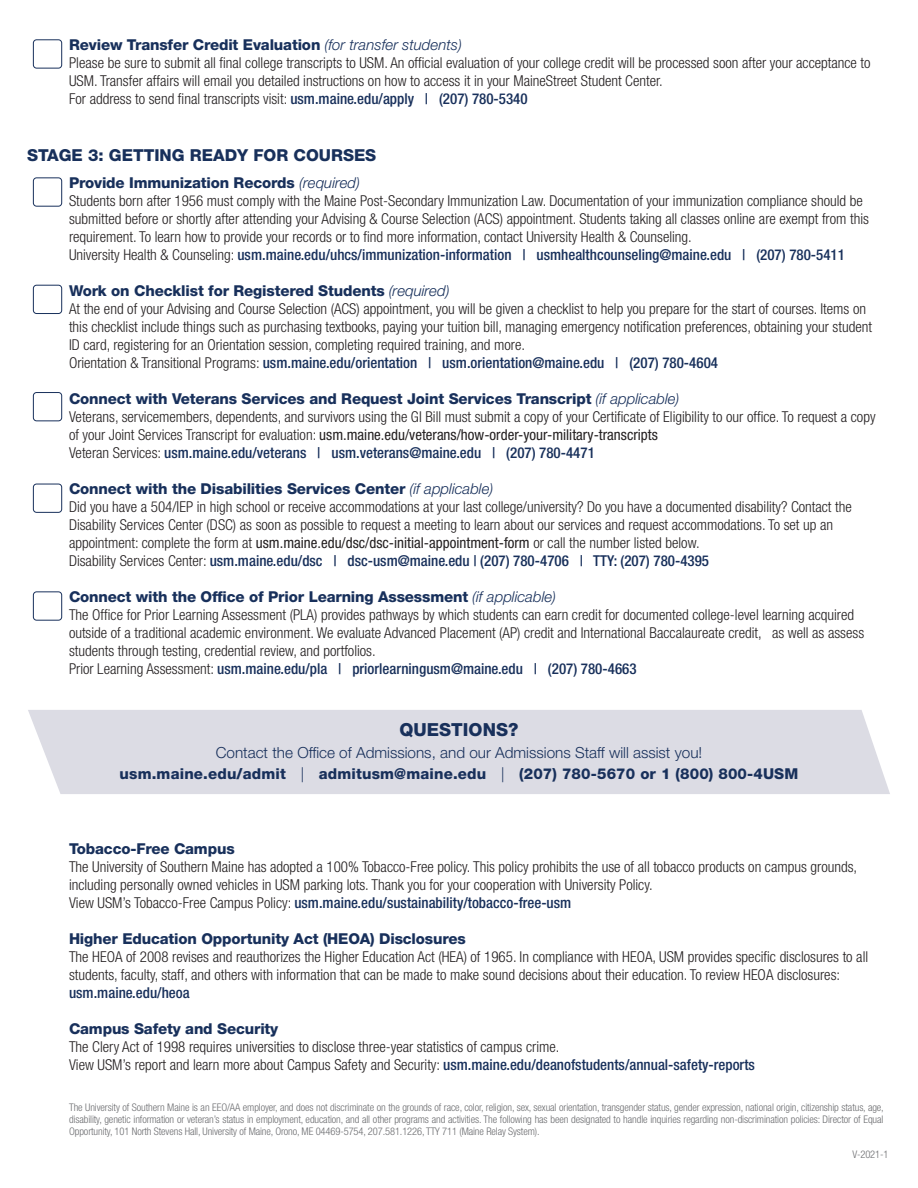
<style>
.page{position:relative;width:918px;height:1188px;background:#fff}
.page>*{position:absolute;margin:0;border:0;box-sizing:border-box;transform-origin:0 0}
.t1{font:800 18px "Helvetica Neue LT Std";color:#18305b}
.t2{font:800 16.5px "Helvetica Neue LT Std";color:#18305b}
.t3{font:300 15.3px "Helvetica Neue LT Std";color:#18305b}
.t4{font:300 condensed 15px/18px "Helvetica Neue LT Std";color:#231f20}
.t5{font:800 15px "Helvetica Neue LT Std";letter-spacing:-.01em;color:#18305b}
.t6{font:800 15px "Helvetica Neue LT Std";letter-spacing:.01em;color:#18305b}
.t7{font:500 condensed 15px "Helvetica Neue LT Std";color:#18305b}
.t8{font:300 condensed 10.5px/12px "Helvetica Neue LT Std";letter-spacing:-.01em;color:#6c6d70;text-align:justify}
.s1{font-weight:800;font-stretch:normal;color:#18305b}
.s2{font-style:italic;font-stretch:normal;color:#18305b}
.s3{font-weight:500;color:#18305b}
.s4{font-weight:400}
.s5{font-weight:300}
</style>
<div class="page">
<div style="left:28px;top:710px;width:862px;height:84px;background:#dcdce4"></div>
<div style="left:33px;top:177px;width:29px;height:30px;border:1px solid #18305b;border-radius:3px"></div>
<div style="left:33px;top:285px;width:29px;height:29px;border:1px solid #18305b;border-radius:3px"></div>
<div style="left:33px;top:392px;width:29px;height:29px;border:1px solid #18305b;border-radius:3px"></div>
<div style="left:33px;top:484px;width:29px;height:29px;border:1px solid #18305b;border-radius:3px"></div>
<div style="left:33px;top:591px;width:29px;height:30px;border:1px solid #18305b;border-radius:3px"></div>
<div style="left:33px;top:39px;width:29px;height:29px;border:1px solid #18305b;border-radius:3px"></div>
<p class="t4" style="left:69px;top:36px;width:803px"><span class="s1">Review Transfer Credit Evaluation</span> <span class="s2">(for transfer students)<br></span>Please be sure to submit all final college transcripts to USM. An official evaluation of your college credit will be processed soon after your acceptance to USM. Transfer affairs will email you detailed instructions on how to access it in your MaineStreet Student Center.<br>For address to send final transcripts visit: <span class="s3">usm.maine.edu/apply | (207) 780-5340</span></p>
<p class="t2" style="left:27px;top:145px;width:351px">STAGE 3: GETTING READY FOR COURSES</p>
<p class="t4" style="left:69px;top:174px;width:801px"><span class="s1">Provide Immunization Records</span> <span class="s2">(required)<br></span>Students born after 1956 must comply with the Maine Post-Secondary Immunization Law. Documentation of your immunization compliance should be submitted before or shortly after attending your Advising &amp; Course Selection (ACS) appointment. Students taking all classes online are exempt from this requirement. To learn how to provide your records or to find more information, contact University Health &amp; Counseling.<br>University Health &amp; Counseling: <span class="s3">usm.maine.edu/uhcs/immunization-information | usmhealthcounseling@maine.edu | (207) 780-5411</span></p>
<p class="t4" style="left:69px;top:282px;width:805px"><span class="s1">Work on Checklist for Registered Students</span> <span class="s2">(required)<br></span>At the end of your Advising and Course Selection (ACS) appointment, you will be given a checklist to help you prepare for the start of courses. Items on this checklist include things such as purchasing textbooks, paying your tuition bill, managing emergency notification preferences, obtaining your student ID card, registering for an Orientation session, completing required training, and more.<br>Orientation &amp; Transitional Programs: <span class="s3">usm.maine.edu/orientation | usm.orientation@maine.edu | (207) 780-4604</span></p>
<p class="t4" style="left:69px;top:390px;width:808px"><span class="s1">Connect with Veterans Services and Request Joint Services Transcript</span> <span class="s2">(if applicable)<br></span>Veterans, servicemembers, dependents, and survivors using the GI Bill must submit a copy of your Certificate of Eligibility to our office. To request a copy of your Joint Services Transcript for evaluation: <span class="s4">usm.maine.edu/veterans/how-order-your-military-transcripts<br></span>Veteran Services: <span class="s3">usm.maine.edu/veterans | usm.veterans@maine.edu | (207) 780-4471</span></p>
<p class="t4" style="left:69px;top:480px;width:784px"><span class="s1">Connect with the Disabilities Services Center</span> <span class="s2">(if applicable)<br></span>Did you have a 504/IEP in high school or receive accommodations at your last college/university? Do you have a documented disability? Contact the Disability Services Center (DSC) as soon as possible to request a meeting to learn about our services and request accommodations. To set up an appointment: complete the form at <span class="s4">usm.maine.edu/dsc/dsc-initial-appointment-form</span> or call the number listed below.<br>Disability Services Center: <span class="s3">usm.maine.edu/dsc | dsc-usm@maine.edu | (207) 780-4706 | TTY: (207) 780-4395</span></p>
<p class="t4" style="left:69px;top:588px;width:797px"><span class="s1">Connect with the Office of Prior Learning Assessment</span> <span class="s2">(if applicable)<br></span>The Office for Prior Learning Assessment (PLA) provides pathways by which students can earn credit for documented college-level learning acquired outside of a traditional academic environment. We evaluate Advanced Placement (AP) credit and International Baccalaureate credit, as well as assess students through testing, credential review, and portfolios.<br>Prior Learning Assessment: <span class="s3">usm.maine.edu/pla | priorlearningusm@maine.edu | (207) 780-4663</span></p>
<p class="t1" style="left:400px;top:719px;width:120px">QUESTIONS?</p>
<p class="t3" style="left:216px;top:743px;width:488px">Contact the Office of Admissions, and our Admissions Staff will assist you!</p>
<p class="t6" style="left:120px;top:765px;width:680px">usm.maine.edu/admit <span class="s5">|</span> admitusm@maine.edu <span class="s5">|</span> (207) 780-5670 or 1 (800) 800-4USM</p>
<p class="t5" style="left:69px;top:840px;width:167px">Tobacco-Free Campus</p>
<p class="t4" style="left:69px;top:858px;width:790px">The University of Southern Maine has adopted a 100% Tobacco-Free policy. This policy prohibits the use of all tobacco products on campus grounds, including personally owned vehicles in USM parking lots. Thank you for your cooperation with University Policy.<br>View USM’s Tobacco-Free Campus Policy: <span class="s3">usm.maine.edu/sustainability/tobacco-free-usm</span></p>
<p class="t5" style="left:69px;top:930px;width:398px">Higher Education Opportunity Act (HEOA) Disclosures</p>
<p class="t4" style="left:69px;top:948px;width:801px">The HEOA of 2008 revises and reauthorizes the Higher Education Act (HEA) of 1965. In compliance with HEOA, USM provides specific disclosures to all students, faculty, staff, and others with information that can be made to make sound decisions about their education. To review HEOA disclosures:</p>
<p class="t7" style="left:69px;top:984px;width:122px">usm.maine.edu/heoa</p>
<p class="t5" style="left:69px;top:1020px;width:211px">Campus Safety and Security</p>
<p class="t4" style="left:69px;top:1038px;width:687px">The Clery Act of 1998 requires universities to disclose three-year statistics of campus crime.<br>View USM’s report and learn more about Campus Safety and Security: <span class="s3">usm.maine.edu/deanofstudents/annual-safety-reports</span></p>
<p class="t8" style="left:69px;top:1101px;width:816px">The University of Southern Maine is an EEO/AA employer, and does not discriminate on the grounds of race, color, religion, sex, sexual orientation, transgender status, gender expression, national origin, citizenship status, age, disability, genetic information or veteran’s status in employment, education, and all other programs and activities. The following has been designated to handle inquiries regarding non-discrimination policies: Director of Equal Opportunity, 101 North Stevens Hall, University of Maine, Orono, ME 04469-5754, 207.581.1226, TTY 711 (Maine Relay System).</p>
<p class="t8" style="left:852px;top:1148px;width:38px">V-2021-1</p>
</div>
